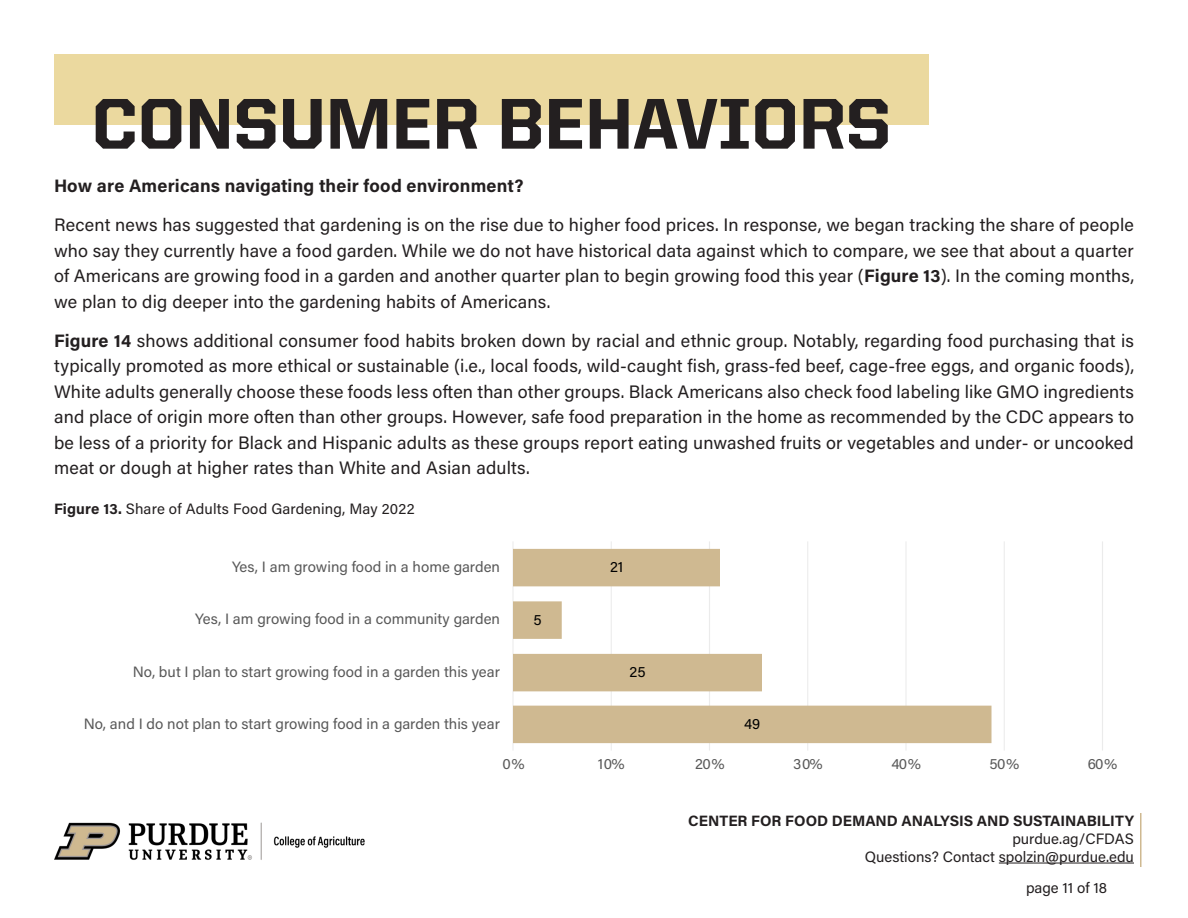
<style>
.page{position:relative;width:1188px;height:918px;background:#fff}
.page>*{position:absolute;margin:0;border:0;box-sizing:border-box;transform-origin:0 0}
.t1{font:800 72px "United Sans Reg";color:#231f20}
.t2{font:18px/25.5px "Acumin Pro";letter-spacing:.01em;color:#231f20;text-align:justify}
.t3{font:700 18px "Acumin Pro";letter-spacing:.01em;color:#231f20}
.t4{font:15px "Acumin Pro";color:#595959}
.t5{font:15px/18px "Acumin Pro";color:#231f20;text-align:right}
.t6{font:700 15px "Acumin Pro";letter-spacing:-.005em;color:#231f20}
.t7{font:15px "Acumin Pro";color:#000}
.s1{font-weight:700}
</style>
<div class="page">
<hr style="left:999px;top:863px;width:135px;height:1px;background:#231f20">
<hr style="left:1140px;top:813px;width:2px;height:54px;background:#cfb991">
<img style="left:54px;top:822px;width:311px;height:38px">
<hr style="left:512px;top:541px;width:2px;height:210px;background:#f4f4f4">
<hr style="left:611px;top:541px;width:1px;height:210px;background:#d9d9d9;opacity:.5">
<hr style="left:709px;top:541px;width:1px;height:210px;background:#ebebeb">
<hr style="left:807px;top:541px;width:1px;height:210px;background:#d9d9d9;opacity:.5">
<hr style="left:905px;top:541px;width:2px;height:210px;background:#d9d9d9;opacity:.5">
<hr style="left:1004px;top:541px;width:1px;height:210px;background:#efefef">
<hr style="left:1102px;top:541px;width:1px;height:210px;background:#ebebeb">
<svg style="left:513px;top:549px;width:479px;height:194px"></svg>
<div style="left:54px;top:54px;width:875px;height:71px;background:#ebd99f"></div>
<h1 class="t1" style="left:92px;top:84px;width:801px">CONSUMER BEHAVIORS</h1>
<p class="t3" style="left:54px;top:173px;width:471px">How are Americans navigating their food environment?</p>
<p class="t2" style="left:54px;top:211px;width:1082px">Recent news has suggested that gardening is on the rise due to higher food prices. In response, we began tracking the share of people who say they currently have a food garden. While we do not have historical data against which to compare, we see that about a quarter of Americans are growing food in a garden and another quarter plan to begin growing food this year (<span class="s1">Figure 13</span>). In the coming months, we plan to dig deeper into the gardening habits of Americans.</p>
<p class="t2" style="left:54px;top:327px;width:1082px"><span class="s1">Figure 14</span> shows additional consumer food habits broken down by racial and ethnic group. Notably, regarding food purchasing that is typically promoted as more ethical or sustainable (i.e., local foods, wild-caught fish, grass-fed beef, cage-free eggs, and organic foods), White adults generally choose these foods less often than other groups. Black Americans also check food labeling like GMO ingredients and place of origin more often than other groups. However, safe food preparation in the home as recommended by the CDC appears to be less of a priority for Black and Hispanic adults as these groups report eating unwashed fruits or vegetables and under- or uncooked meat or dough at higher rates than White and Asian adults.</p>
<p class="t5" style="left:54px;top:499px;width:362px"><span class="s1">Figure 13.</span> Share of Adults Food Gardening, May 2022</p>
<p class="t4" style="left:232px;top:556px;width:269px">Yes, I am growing food in a home garden</p>
<p class="t4" style="left:195px;top:609px;width:306px">Yes, I am growing food in a community garden</p>
<p class="t4" style="left:133px;top:661px;width:369px">No, but I plan to start growing food in a garden this year</p>
<p class="t4" style="left:84px;top:714px;width:418px">No, and I do not plan to start growing food in a garden this year</p>
<p class="t7" style="left:534px;top:609px;width:10px">5</p>
<p class="t7" style="left:610px;top:556px;width:15px">21</p>
<p class="t7" style="left:630px;top:661px;width:18px">25</p>
<p class="t7" style="left:744px;top:713px;width:18px">49</p>
<p class="t4" style="left:502px;top:753px;width:24px">0%</p>
<p class="t4" style="left:598px;top:753px;width:28px">10%</p>
<p class="t4" style="left:695px;top:753px;width:31px">20%</p>
<p class="t4" style="left:793px;top:753px;width:31px">30%</p>
<p class="t4" style="left:891px;top:753px;width:31px">40%</p>
<p class="t4" style="left:990px;top:753px;width:31px">50%</p>
<p class="t4" style="left:1088px;top:753px;width:31px">60%</p>
<p class="t6" style="left:688px;top:810px;width:447px">CENTER FOR FOOD DEMAND ANALYSIS AND SUSTAINABILITY</p>
<p class="t5" style="left:865px;top:829px;width:271px">purdue.ag/CFDAS<br>Questions? Contact spolzin@purdue.edu</p>
<p class="t5" style="left:1026px;top:879px;width:83px">page 11 of 18</p>
</div>
